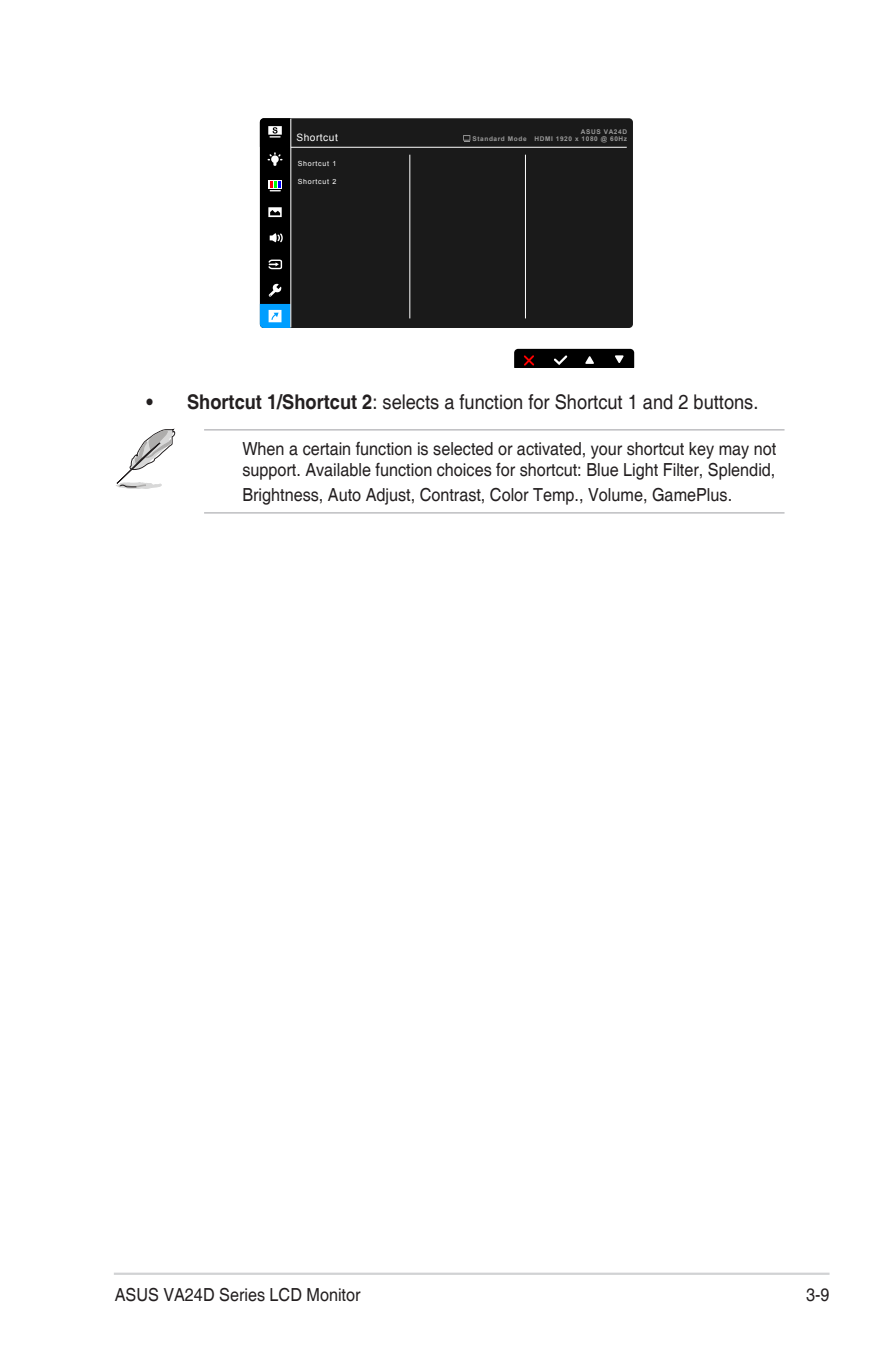
<style>
.page{position:relative;width:893px;height:1346px;background:#fff}
.page>*{position:absolute;margin:0;border:0;box-sizing:border-box;transform-origin:0 0}
.Bulleted_Text{font:20.25px "Helvetica";color:#231f20;scale:.9 1}
.Message_List{font:18px/21.6px "Helvetica";color:#231f20;scale:.9 1}
.t1{font:10.12px "Arial";letter-spacing:.05em;color:#fff}
.t2{font:6.98px "Arial";letter-spacing:.1em;color:#fff}
.t3{font:700 6.52px/7.4px "Arial";letter-spacing:.09em;color:#999;text-align:right}
.s1{font-weight:700}
</style>
<div class="page">
<hr style="left:114px;top:1272px;width:715px;height:3px;background:#d1d2d4">
<hr style="left:204px;top:429px;width:580px;height:1px;background:#a8a9ad">
<hr style="left:204px;top:512px;width:580px;height:1px;background:#a8a9ad">
<div style="left:291px;top:118px;width:342px;height:210px;background:#1a1a1a"></div>
<svg style="left:514px;top:349px;width:120px;height:19px;background:#130e0e"></svg>
<svg style="left:260px;top:118px;width:31px;height:210px;background:#1c2b34"></svg>
<hr style="left:291px;top:147px;width:336px;height:1px;background:#fff">
<hr style="left:409px;top:155px;width:1px;height:163px;background:#fff">
<hr style="left:525px;top:155px;width:1px;height:163px;background:#fff">
<svg style="left:463px;top:135px;width:7px;height:6px"></svg>
<svg style="left:464px;top:136px;width:6px;height:7px"></svg>
<hr style="left:290px;top:119px;width:1px;height:208px;background:#fff">
<svg style="left:116px;top:429px;width:59px;height:60px"></svg>
<p class="t1" style="left:296px;top:131px;width:43px">Shortcut</p>
<p class="t3" style="left:473px;top:128px;width:156px">ASUS VA24D<br>Standard Mode HDMI 1920 x 1080 @ 60Hz</p>
<p class="t2" style="left:298px;top:159px;width:40px">Shortcut 1</p>
<p class="t2" style="left:298px;top:176px;width:40px">Shortcut 2</p>
<p class="Bulleted_Text" style="left:147px;top:390px;width:681px"><span class="s1">• Shortcut 1/Shortcut 2</span>: selects a function for Shortcut 1 and 2 buttons.</p>
<p class="Message_List" style="left:242px;top:438px;width:595px">When a certain function is selected or activated, your shortcut key may not support. Available function choices for shortcut: Blue Light Filter, Splendid,</p>
<p class="Message_List" style="left:242px;top:484px;width:546px">Brightness, Auto Adjust, Contrast, Color Temp., Volume, GamePlus.</p>
<p class="Message_List" style="left:115px;top:1284px;width:275px">ASUS VA24D Series LCD Monitor</p>
<p class="Message_List" style="left:806px;top:1284px;width:28px">3-9</p>
</div>
